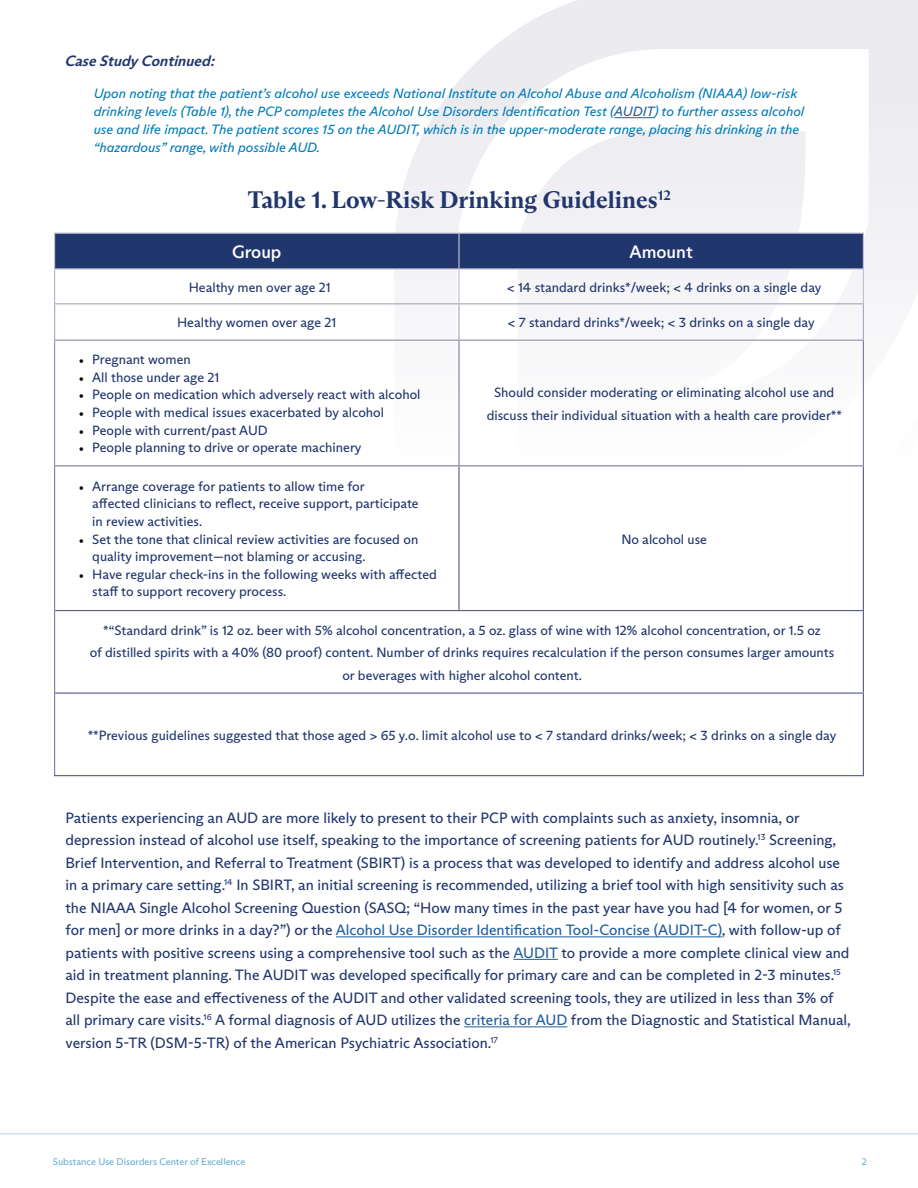
<style>
.page{position:relative;width:918px;height:1188px;background:#fff}
.page>*{position:absolute;margin:0;border:0;box-sizing:border-box;transform-origin:0 0}
.t1{font:700 24px "ABC Arizona Text";color:#21366d}
.t2{font:500 18px "ABC Arizona Sans";color:#fff}
.t3{font:15px/22.5px "ABC Arizona Sans";color:#21366d}
.t4{font:italic 700 15px "ABC Arizona Sans";color:#21366d}
.t5{font:13.5px/17.7px "ABC Arizona Sans";color:#21366d}
.t6{font:italic 13.5px/18px "ABC Arizona Sans";color:#037bb8}
.t7{font:9.75px "ABC Arizona Sans";color:#66afd4}
.s1{color:#215e9e}
.s2{font-family:"Minion Pro";color:#000}
</style>
<div class="page">
<hr style="left:0;top:1134px;width:918px;height:1px;background:#66afd4">
<svg style="left:394px;top:0;width:524px;height:622px"></svg>
<hr style="left:614px;top:117px;width:40px;height:1px;background:#215e9e">
<hr style="left:336px;top:936px;width:386px;height:1px;background:#215e9e">
<hr style="left:513px;top:959px;width:45px;height:1px;background:#215e9e">
<hr style="left:464px;top:1026px;width:103px;height:1px;background:#215e9e">
<div style="left:55px;top:234px;width:808px;height:34px;background:#21366d"></div>
<hr style="left:458px;top:270px;width:2px;height:33px;background:#c2c0d1">
<hr style="left:863px;top:270px;width:1px;height:33px;background:#c2c0d1">
<hr style="left:458px;top:304px;width:2px;height:36px;background:#a9a8c0">
<hr style="left:863px;top:304px;width:1px;height:36px;background:#a9a8c0">
<hr style="left:458px;top:341px;width:2px;height:124px;background:#807fa2">
<hr style="left:863px;top:341px;width:1px;height:124px;background:#807fa2">
<hr style="left:458px;top:466px;width:2px;height:144px;background:#5b5f8a">
<hr style="left:863px;top:466px;width:1px;height:144px;background:#5b5f8a">
<hr style="left:863px;top:611px;width:1px;height:82px;background:#5b5f8a">
<hr style="left:863px;top:694px;width:1px;height:81px;background:#5b5f8a">
<hr style="left:54px;top:270px;width:1px;height:33px;background:#b5b4c8">
<hr style="left:54px;top:303px;width:405px;height:1px;background:#a9a8c0">
<hr style="left:54px;top:304px;width:1px;height:36px;background:#a9a8c0">
<hr style="left:459px;top:303px;width:405px;height:1px;background:#a9a8c0">
<hr style="left:54px;top:340px;width:405px;height:1px;background:#9392b0">
<hr style="left:54px;top:341px;width:1px;height:124px;background:#9392b0">
<hr style="left:459px;top:340px;width:405px;height:1px;background:#9392b0">
<hr style="left:54px;top:465px;width:405px;height:1px;background:#807fa2">
<hr style="left:54px;top:466px;width:1px;height:145px;background:#807fa2">
<hr style="left:459px;top:465px;width:405px;height:1px;background:#807fa2">
<hr style="left:54px;top:611px;width:1px;height:82px;background:#807fa2">
<hr style="left:54px;top:693px;width:1px;height:82px;background:#807fa2">
<hr style="left:55px;top:610px;width:404px;height:1px;background:#5b5f8a">
<hr style="left:459px;top:610px;width:405px;height:1px;background:#5b5f8a">
<hr style="left:55px;top:693px;width:404px;height:1px;background:#5b5f8a">
<hr style="left:459px;top:693px;width:405px;height:1px;background:#5b5f8a">
<hr style="left:54px;top:775px;width:405px;height:1px;background:#5b5f8a">
<hr style="left:459px;top:775px;width:405px;height:1px;background:#5b5f8a">
<hr style="left:54px;top:233px;width:405px;height:1px;background:#c2c0d1">
<hr style="left:54px;top:234px;width:1px;height:34px;background:#c2c0d1">
<hr style="left:459px;top:233px;width:405px;height:1px;background:#c2c0d1">
<hr style="left:54px;top:268px;width:405px;height:2px;background:#c2c0d1">
<hr style="left:459px;top:268px;width:405px;height:2px;background:#c2c0d1">
<hr style="left:458px;top:234px;width:2px;height:34px;background:#c2c0d1">
<hr style="left:863px;top:234px;width:1px;height:34px;background:#c2c0d1">
<p class="t4" style="left:64px;top:51px;width:156px">CaseStudyContinued:</p>
<p class="t6" style="left:94px;top:85px;width:712px">Upon noting that the patient’s alcohol use exceeds National Institute on Alcohol Abuse and Alcoholism (NIAAA) low-risk drinking levels (Table 1), the PCP completes the Alcohol Use Disorders Identification Test (<span class="s1">AUDIT</span>) to further assess alcohol use and life impact. The patient scores 15 on the AUDIT, which is in the upper-moderate range, placing his drinking in the “hazardous” range, with possible AUD.</p>
<h1 class="t1" style="left:248px;top:186px;width:425px">Table 1. Low-Risk Drinking Guidelines<sup>12</sup></h1>
<h2 class="t2" style="left:232px;top:241px;width:51px">Group</h2>
<h2 class="t2" style="left:630px;top:241px;width:65px">Amount</h2>
<p class="t5" style="left:189px;top:278px;width:143px">Healthy men over age 21</p>
<p class="t5" style="left:507px;top:278px;width:316px">&lt; 14 standard drinks*/week; &lt; 4 drinks on a single day</p>
<p class="t5" style="left:177px;top:314px;width:161px">Healthy women over age 21</p>
<p class="t5" style="left:508px;top:314px;width:308px">&lt; 7 standard drinks*/week; &lt; 3 drinks on a single day</p>
<p class="t5" style="left:79px;top:351px;width:113px"><span class="s2">•</span> Pregnant women</p>
<p class="t5" style="left:79px;top:368px;width:142px"><span class="s2">•</span> All those under age 21</p>
<p class="t5" style="left:79px;top:386px;width:343px"><span class="s2">•</span> People on medication which adversely react with alcohol</p>
<p class="t5" style="left:79px;top:404px;width:307px"><span class="s2">•</span> People with medical issues exacerbated by alcohol</p>
<p class="t5" style="left:79px;top:421px;width:191px"><span class="s2">•</span> People with current/past AUD</p>
<p class="t5" style="left:79px;top:439px;width:284px"><span class="s2">•</span> People planning to drive or operate machinery</p>
<p class="t5" style="left:487px;top:381px;width:357px;line-height:22.5px;text-align:center">Should consider moderating or eliminating alcohol use and discuss their individual situation with a health care provider**</p>
<p class="t5" style="left:92px;top:477px;width:328px;text-indent:-14px"><span class="s2">•</span> Arrange coverage for patients to allow time for<br>affected clinicians to reflect, receive support, participate in review activities.</p>
<p class="t5" style="left:92px;top:530px;width:328px;text-indent:-14px"><span class="s2">•</span> Set the tone that clinical review activities are focused on quality improvement—not blaming or accusing.</p>
<p class="t5" style="left:92px;top:565px;width:346px;text-indent:-14px"><span class="s2">•</span> Have regular check-ins in the following weeks with affected staff to support recovery process.</p>
<p class="t5" style="left:621px;top:530px;width:87px">No alcohol use</p>
<p class="t5" style="left:90px;top:619px;width:746px;line-height:22.5px;text-align:center">*“Standard drink” is 12 oz. beer with 5% alcohol concentration, a 5 oz. glass of wine with 12% alcohol concentration, or 1.5 oz<br>of distilled spirits with a 40% (80 proof) content. Number of drinks requires recalculation if the person consumes larger amounts or beverages with higher alcohol content.</p>
<p class="t5" style="left:88px;top:726px;width:750px">**Previous guidelines suggested that those aged &gt; 65 y.o. limit alcohol use to &lt; 7 standard drinks/week; &lt; 3 drinks on a single day</p>
<p class="t3" style="left:65px;top:806px;width:787px">Patients experiencing an AUD are more likely to present to their PCP with complaints such as anxiety, insomnia, or depression instead of alcohol use itself, speaking to the importance of screening patients for AUD routinely.<sup>13</sup> Screening, Brief Intervention, and Referral to Treatment (SBIRT) is a process that was developed to identify and address alcohol use in a primary care setting.<sup>14</sup> In SBIRT, an initial screening is recommended, utilizing a brief tool with high sensitivity such as the NIAAA Single Alcohol Screening Question (SASQ; “How many times in the past year have you had [4 for women, or 5 for men] or more drinks in a day?”) or the <span class="s1">Alcohol Use Disorder Identification Tool-Concise (AUDIT-C)</span>, with follow-up of patients with positive screens using a comprehensive tool such as the <span class="s1">AUDIT</span> to provide a more complete clinical view and aid in treatment planning. The AUDIT was developed specifically for primary care and can be completed in 2-3 minutes.<sup>15<br></sup>Despite the ease and effectiveness of the AUDIT and other validated screening tools, they are utilized in less than 3% of all primary care visits.<sup>16</sup> A formal diagnosis of AUD utilizes the <span class="s1">criteria for AUD</span> from the Diagnostic and Statistical Manual, version 5-TR (DSM-5-TR) of the American Psychiatric Association.<sup>17</sup></p>
<p class="t7" style="left:53px;top:1156px;width:194px">Substance Use Disorders Center of Excellence</p>
<p class="t7" style="left:862px;top:1156px;width:7px">2</p>
</div>
